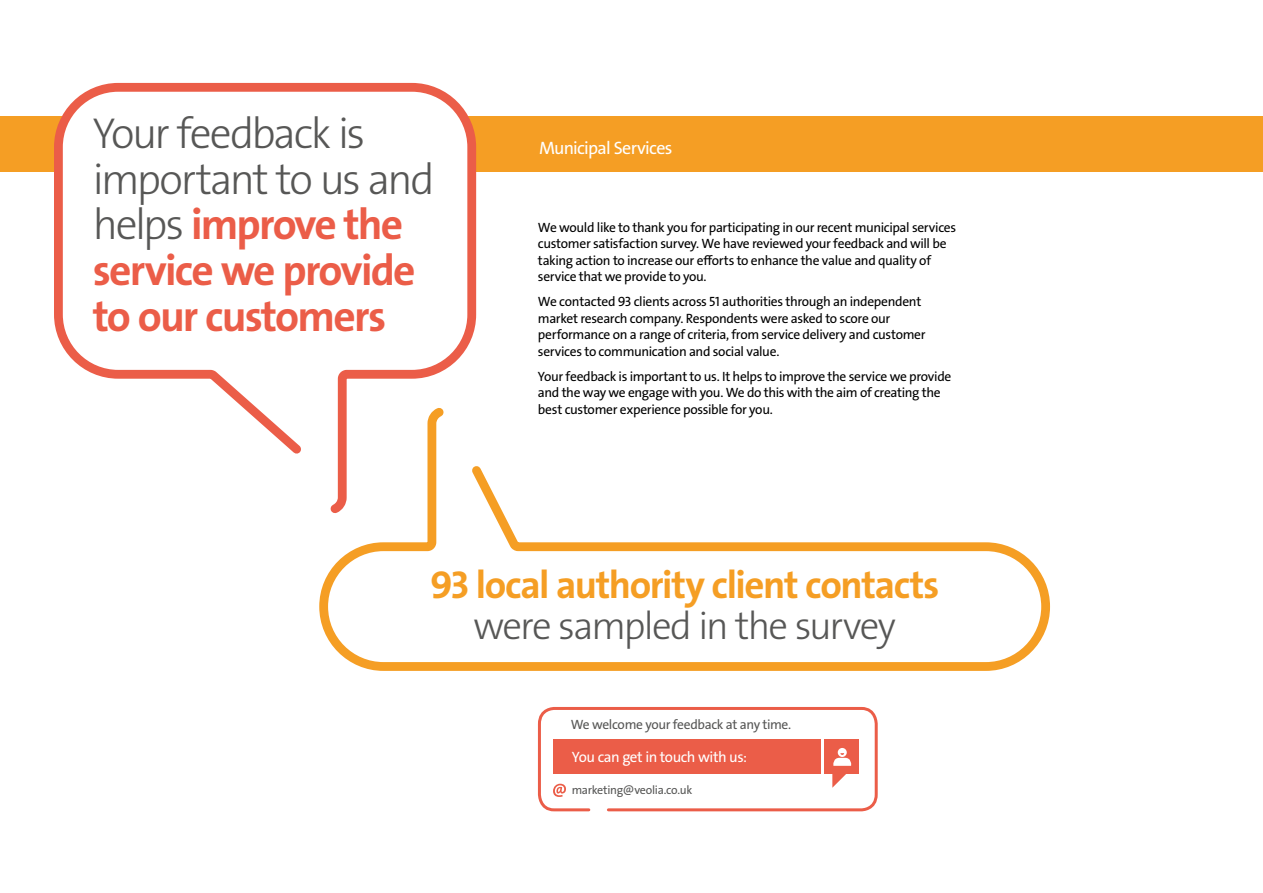
<style>
.page{position:relative;width:1263px;height:893px;background:#fff}
.page>*{position:absolute;margin:0;border:0;box-sizing:border-box;transform-origin:0 0}
.t1{font:43.5px/45.6px "The Sans Veolia W7 Bld";letter-spacing:-.04em;color:#eb5d48}
.t2{font:43.5px/45.6px "The Sans Veolia W3 Lig";letter-spacing:-.055em;color:#575756}
.t3{font:39px "The Sans Veolia W7 Bld";letter-spacing:-.035em;color:#f59e24}
.t4{font:39px "The Sans Veolia W3 Lig";letter-spacing:-.045em;color:#575756}
.t5{font:18px "The Sans Veolia W5 Pla";letter-spacing:-.04em;color:#fff}
.t6{font:15px "The Sans Veolia W5 Pla";letter-spacing:-.035em;color:#fff}
.t7{font:13.5px/16.5px "The Sans Veolia W5 Pla";letter-spacing:-.025em;color:#000}
.t8{font:13.5px "The Sans Veolia W5 Pla";letter-spacing:-.025em;color:#575756}
.t9{font:12px "The Sans Veolia W5 Pla";letter-spacing:-.03em;color:#575756}
.s1{font-family:"The Sans Veolia W3 Lig";color:#575756}
</style>
<div class="page">
<div style="left:0;top:116px;width:1263px;height:55px;background:#f59e24"></div>
<svg style="left:50px;top:82px;width:431px;height:372px"></svg>
<svg style="left:315px;top:401px;width:736px;height:270px"></svg>
<div style="left:538px;top:707px;width:340px;height:104px;border:3px solid #eb5d48;border-radius:15px"></div>
<div style="left:553px;top:740px;width:267px;height:34px;background:#eb5d48"></div>
<div style="left:824px;top:740px;width:34px;height:34px;background:#eb5d48"></div>
<svg style="left:832px;top:748px;width:20px;height:40px"></svg>
<svg style="left:553px;top:784px;width:13px;height:13px"></svg>
<h1 class="t2" style="left:93px;top:111px;width:343px">Your feedback is important to us and</h1>
<h1 class="t1" style="left:93px;top:202px;width:324px"><span class="s1">helps</span> improve the service we provide to our customers</h1>
<h3 class="t5" style="left:539px;top:136px;width:135px">Municipal Services</h3>
<p class="t7" style="left:538px;top:219px;width:420px">We would like to thank you for participating in our recent municipal services customer satisfaction survey. We have reviewed your feedback and will be taking action to increase our efforts to enhance the value and quality of service that we provide to you.</p>
<p class="t7" style="left:538px;top:294px;width:389px">We contacted 93 clients across 51 authorities through an independent market research company. Respondents were asked to score our performance on a range of criteria, from service delivery and customer services to communication and social value.</p>
<p class="t7" style="left:538px;top:368px;width:415px">Your feedback is important to us. It helps to improve the service we provide and the way we engage with you. We do this with the aim of creating the best customer experience possible for you.</p>
<h2 class="t3" style="left:430px;top:560px;width:511px">93 local authority client contacts</h2>
<h2 class="t4" style="left:473px;top:600px;width:424px">were sampled in the survey</h2>
<p class="t8" style="left:571px;top:715px;width:222px">We welcome your feedback at any time.</p>
<p class="t6" style="left:572px;top:747px;width:177px">You can get in touch with us:</p>
<p class="t9" style="left:572px;top:782px;width:122px">marketing@veolia.co.uk</p>
</div>
